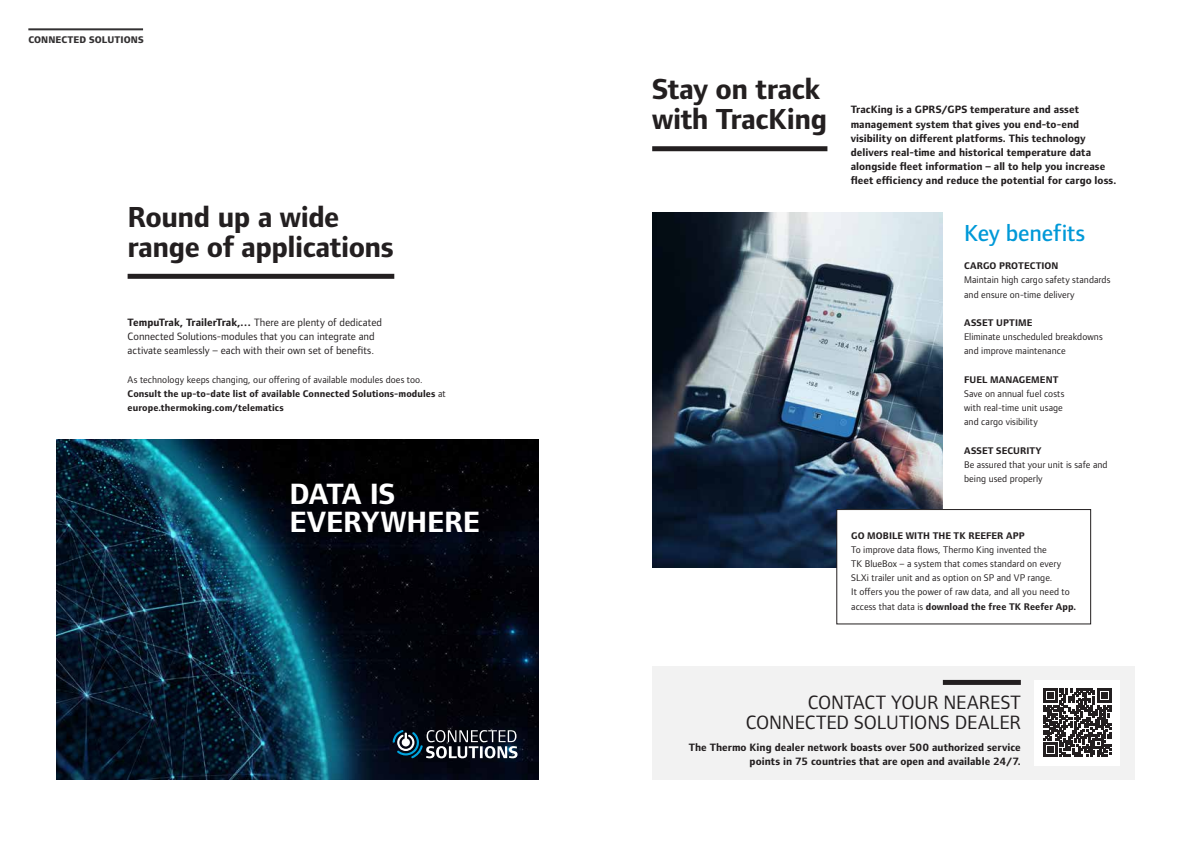
<style>
.page{position:relative;width:1191px;height:842px;background:#fff}
.page>*{position:absolute;margin:0;border:0;box-sizing:border-box;transform-origin:0 0}
.t1{font:700 30.4px/28px "Foundry Form Sans";color:#fff}
.t2{font:700 30px/30px "Foundry Form Sans";letter-spacing:-.015em;color:#231f20}
.t3{font:500 24px "Foundry Form Sans";letter-spacing:-.005em;color:#0099d8}
.t4{font:20px/20px "Foundry Form Sans";letter-spacing:-.005em;color:#231f20;text-align:right}
.t5{font:700 11px/14.2px "Foundry Form Sans";letter-spacing:.005em;color:#231f20}
.t6{font:11px/14.2px "Foundry Form Sans";color:#231f20}
.t7{font:10px/14.2px "Foundry Form Sans";letter-spacing:.005em;color:#231f20}
.t8{font:700 10px/14.2px "Foundry Form Sans";letter-spacing:.01em;color:#231f20}
.t9{font:800 10px "Foundry Form Sans";letter-spacing:.01em;color:#333132}
.s1{font-weight:700}
.s2{font-weight:400}
</style>
<div class="page">
<hr style="left:28px;top:28px;width:115px;height:2px;background:#333132">
<img style="left:652px;top:213px;width:291px;height:354px">
<div style="left:128px;top:274px;width:266px;height:5px;background:#231f20"></div>
<div style="left:652px;top:146px;width:175px;height:5px;background:#231f20"></div>
<div style="left:652px;top:666px;width:482px;height:114px;background:#f2f2f2"></div>
<div style="left:943px;top:680px;width:77px;height:5px;background:#231f20"></div>
<div style="left:1034px;top:680px;width:85px;height:85px;background:#fff"></div>
<svg style="left:1043px;top:688px;width:68px;height:69px"></svg>
<img style="left:57px;top:439px;width:482px;height:341px">
<div style="left:836px;top:509px;width:254px;height:115px;background:#fff"></div>
<div style="left:836px;top:509px;width:255px;height:115px;border:1px solid #231f20"></div>
<svg style="left:393px;top:730px;width:124px;height:28px"></svg>
<p class="t9" style="left:28px;top:34px;width:117px">CONNECTED SOLUTIONS</p>
<h2 class="t2" style="left:128px;top:202px;width:268px">Round up a wide range of applications</h2>
<p class="t6" style="left:128px;top:315px;width:256px"><span class="s1">TempuTrak, TrailerTrak,…</span> There are plenty of dedicated<br>Connected Solutions-modules that you can integrate and activate seamlessly – each with their own set of benefits.</p>
<p class="t8" style="left:128px;top:372px;width:320px"><span class="s2">As technology keeps changing, our offering of available modules does too.<br></span>Consult the up-to-date list of available Connected Solutions-modules <span class="s2">at </span>europe.thermoking.com/telematics</p>
<h1 class="t1" style="left:289px;top:480px;width:192px">DATA IS<br>EVERYWHERE</h1>
<h2 class="t2" style="left:652px;top:75px;width:176px">Stay on track with TracKing</h2>
<p class="t5" style="left:850px;top:103px;width:267px">TracKing is a GPRS/GPS temperature and asset management system that gives you end-to-end visibility on different platforms. This technology delivers real-time and historical temperature data alongside fleet information – all to help you increase fleet efficiency and reduce the potential for cargo loss.</p>
<h3 class="t3" style="left:964px;top:219px;width:123px">Key benefits</h3>
<p class="t8" style="left:964px;top:259px;width:96px">CARGO PROTECTION</p>
<p class="t7" style="left:964px;top:273px;width:148px">Maintain high cargo safety standards and ensure on-time delivery</p>
<p class="t8" style="left:964px;top:316px;width:70px">ASSET UPTIME</p>
<p class="t7" style="left:964px;top:330px;width:140px">Eliminate unscheduled breakdowns and improve maintenance</p>
<p class="t8" style="left:964px;top:372px;width:96px">FUEL MANAGEMENT</p>
<p class="t7" style="left:964px;top:386px;width:102px">Save on annual fuel costs with real-time unit usage and cargo visibility</p>
<p class="t8" style="left:964px;top:443px;width:79px">ASSET SECURITY</p>
<p class="t7" style="left:964px;top:457px;width:145px">Be assured that your unit is safe and being used properly</p>
<p class="t8" style="left:851px;top:528px;width:175px">GO MOBILE WITH THE TK REEFER APP</p>
<p class="t7" style="left:851px;top:542px;width:226px">To improve data flows, Thermo King invented the<br>TK BlueBox – a system that comes standard on every SLXi trailer unit and as option on SP and VP range.<br>It offers you the power of raw data, and all you need to access that data is <span class="s1">download the free TK Reefer App.</span></p>
<h3 class="t4" style="left:745px;top:692px;width:277px">CONTACT YOUR NEAREST<br>CONNECTED SOLUTIONS DEALER</h3>
<p class="t5" style="left:688px;top:741px;width:333px;text-align:right">The Thermo King dealer network boasts over 500 authorized service points in 75 countries that are open and available 24/7.</p>
</div>
